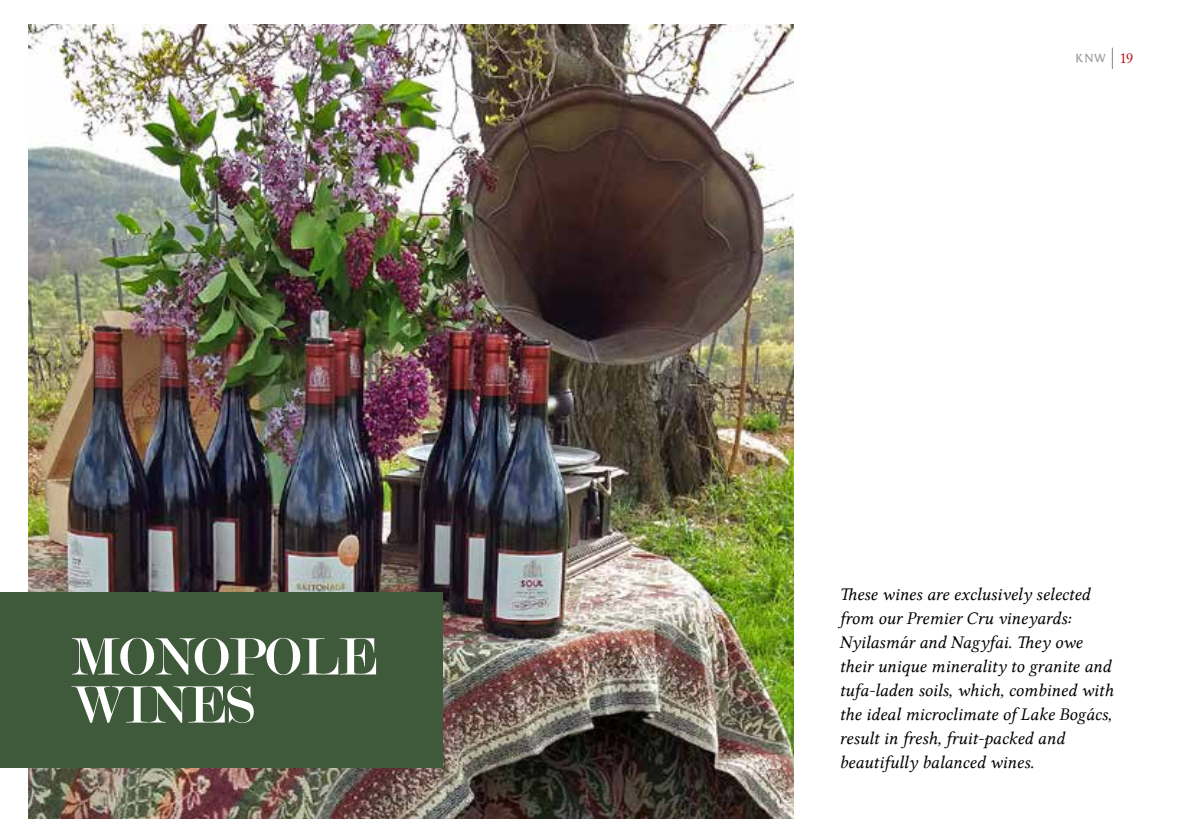
<style>
.page{position:relative;width:1191px;height:840px;background:#fff}
.page>*{position:absolute;margin:0;border:0;box-sizing:border-box;transform-origin:0 0}
.t1{font:56px/48px "Modern";color:#fff}
.t2{font:18px/24px "Lin Libertine I";color:#000}
.t3{font:12px "Friz Quadrata PFL";color:#939598}
.s1{font-family:"Lin Libertine";font-size:16px;color:#b61d22}
</style>
<div class="page">
<hr style="left:1111px;top:48px;width:2px;height:21px;background:#939598">
<img style="left:28px;top:24px;width:766px;height:794px">
<div style="left:0;top:592px;width:442px;height:175px;background:#3f5a3a"></div>
<h1 class="t1" style="left:71px;top:633px;width:308px">MONOPOLE<br>WINES</h1>
<p class="t3" style="left:1075px;top:51px;width:59px">KNW <span class="s1">19</span></p>
<p class="t2" style="left:839px;top:582px;width:275px">These wines are exclusively selected from our Premier Cru vineyards:<br>Nyilasmár and Nagyfai. They owe their unique minerality to granite and tufa-laden soils, which, combined with the ideal microclimate of Lake Bogács, result in fresh, fruit-packed and beautifully balanced wines.</p>
</div>
